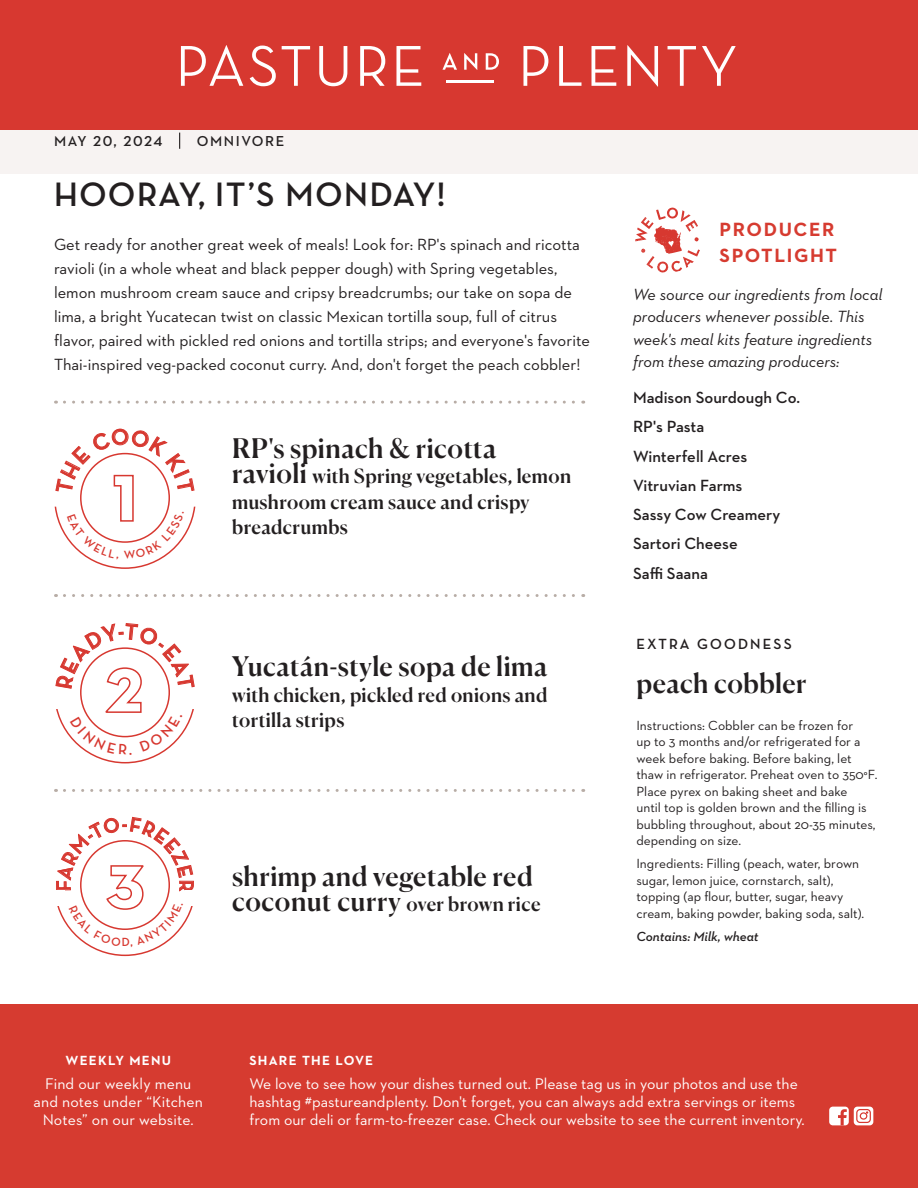
<style>
.page{position:relative;width:918px;height:1188px;background:#fff}
.page>*{position:absolute;margin:0;border:0;box-sizing:border-box;transform-origin:0 0}
.t1{font:700 34.5px "Neutraface Display";letter-spacing:.05em;color:#231f20}
.t2{font:500 27px "Canela";letter-spacing:.015em;color:#231f20}
.t3{font:700 20.25px "Neutraface Display";color:#d73830}
.t4{font:500 19.5px/25.5px "Canela";letter-spacing:.015em;color:#231f20}
.t5{font:700 19.5px/25.5px "Neutraface 2 Text";letter-spacing:.08em;color:#d63b30}
.description-centered{font:16.5px/24px "Neutraface 2 Text";color:#231f20}
.t6{font:italic 16.5px/22.5px "Neutraface 2 Text";color:#231f20}
.t7{font:600 16.5px "Neutraface 2 Text";color:#231f20}
.t8{font:15.75px/18px "Neutraface 2 Text";color:#fff}
.t9{font:700 15px "Neutraface Display";letter-spacing:.145em;color:#231f20}
.t10{font:600 14.7px "Neutraface 2 Text";letter-spacing:.11em;color:#231f20}
.t11{font:13.5px/16.5px "Neutraface 2 Text";color:#231f20}
.t12{font:700 13.5px "Neutraface 2 Text";letter-spacing:.09em;color:#fff}
.t13{font:italic 600 13.5px "Neutraface 2 Text";color:#231f20}
.s1{font-size:27px}
</style>
<div class="page">
<div style="left:0;top:129px;width:918px;height:45px;background:#f7f3f2"></div>
<div style="left:0;top:1004px;width:918px;height:184px;background:#d63b30"></div>
<div style="left:0;top:0;width:918px;height:130px;background:#d73830"></div>
<hr style="left:446px;top:80px;width:48px;height:2px;background:#fff">
<svg style="left:181px;top:45px;width:62px;height:41px"></svg>
<svg style="left:250px;top:46px;width:26px;height:40px"></svg>
<svg style="left:282px;top:46px;width:28px;height:40px"></svg>
<svg style="left:319px;top:46px;width:28px;height:40px"></svg>
<svg style="left:360px;top:46px;width:25px;height:40px"></svg>
<svg style="left:396px;top:46px;width:25px;height:40px"></svg>
<svg style="left:442px;top:53px;width:15px;height:17px"></svg>
<svg style="left:464px;top:53px;width:13px;height:17px"></svg>
<svg style="left:486px;top:53px;width:13px;height:17px"></svg>
<svg style="left:523px;top:46px;width:25px;height:40px"></svg>
<svg style="left:559px;top:46px;width:22px;height:40px"></svg>
<svg style="left:592px;top:46px;width:24px;height:40px"></svg>
<svg style="left:627px;top:45px;width:31px;height:42px"></svg>
<svg style="left:668px;top:46px;width:28px;height:40px"></svg>
<svg style="left:702px;top:46px;width:34px;height:40px"></svg>
<svg style="left:64px;top:401px;width:520px;height:3px"></svg>
<svg style="left:64px;top:594px;width:520px;height:3px"></svg>
<svg style="left:64px;top:789px;width:520px;height:3px"></svg>
<svg style="left:635px;top:207px;width:65px;height:66px"></svg>
<div style="left:829px;top:1107px;width:20px;height:18px;background:#fff;border-radius:4px"></div>
<svg style="left:838px;top:1109px;width:9px;height:16px"></svg>
<div style="left:854px;top:1107px;width:19px;height:18px;background:#fff;border-radius:4px"></div>
<svg style="left:857px;top:1110px;width:13px;height:12px"></svg>
<div style="left:856px;top:1109px;width:15px;height:14px;border:1px solid #d73830;border-radius:3px"></div>
<div style="left:860px;top:1113px;width:7px;height:6px;background:#fff;border-radius:50%"></div>
<div style="left:860px;top:1112px;width:7px;height:8px;border:1px solid #d73830;border-radius:50%"></div>
<svg style="left:179px;top:133px;width:1px;height:16px"></svg>
<svg style="left:55px;top:428px;width:140px;height:141px"></svg>
<svg style="left:55px;top:623px;width:140px;height:140px"></svg>
<svg style="left:56px;top:817px;width:138px;height:139px"></svg>
<p class="t10" style="left:54px;top:132px;width:110px">MAY 20, 2024</p>
<p class="t10" style="left:197px;top:132px;width:89px">OMNIVORE</p>
<p class="t1" style="left:54px;top:175px;width:393px">HOORAY, IT’S MONDAY!</p>
<p class="description-centered" style="left:54px;top:232px;width:537px">Get ready for another great week of meals! Look for: RP's spinach and ricotta ravioli (in a whole wheat and black pepper dough) with Spring vegetables, lemon mushroom cream sauce and cripsy breadcrumbs; our take on sopa de lima, a bright Yucatecan twist on classic Mexican tortilla soup, full of citrus flavor, paired with pickled red onions and tortilla strips; and everyone's favorite Thai-inspired veg-packed coconut curry. And, don't forget the peach cobbler!</p>
<p class="t2" style="left:232px;top:427px;width:266px">RP's spinach &amp; ricotta</p>
<p class="t4" style="left:232px;top:462px;width:341px"><span class="s1">ravioli</span> with Spring vegetables, lemon mushroom cream sauce and crispy breadcrumbs</p>
<p class="t3" style="left:122px;top:813px;width:7px">-</p>
<p class="t2" style="left:232px;top:645px;width:317px">Yucatán-style sopa de lima</p>
<p class="t4" style="left:232px;top:680px;width:317px">with chicken, pickled red onions and tortilla strips</p>
<p class="t3" style="left:198px;top:880px;width:40px;rotate:90deg">RRR</p>
<p class="t2" style="left:232px;top:855px;width:302px">shrimp and vegetable red</p>
<p class="t4" style="left:232px;top:890px;width:310px"><span class="s1">coconut curry</span> over brown rice</p>
<p class="t5" style="left:720px;top:216px;width:119px">PRODUCER<br>SPOTLIGHT</p>
<p class="t6" style="left:633px;top:282px;width:251px">We source our ingredients from local producers whenever possible. This week's meal kits feature ingredients from these amazing producers:</p>
<p class="t7" style="left:633px;top:387px;width:168px">Madison Sourdough Co.</p>
<p class="t7" style="left:633px;top:416px;width:73px">RP's Pasta</p>
<p class="t7" style="left:633px;top:446px;width:116px">Winterfell Acres</p>
<p class="t7" style="left:633px;top:475px;width:111px">Vitruvian Farms</p>
<p class="t7" style="left:633px;top:504px;width:149px">Sassy Cow Creamery</p>
<p class="t7" style="left:633px;top:533px;width:106px">Sartori Cheese</p>
<p class="t7" style="left:633px;top:563px;width:76px">Saffi Saana</p>
<p class="t9" style="left:636px;top:636px;width:157px">EXTRA GOODNESS</p>
<p class="t2" style="left:636px;top:662px;width:172px">peach cobbler</p>
<p class="t11" style="left:636px;top:717px;width:243px">Instructions: Cobbler can be frozen for<br>up to 3 months and/or refrigerated for a week before baking. Before baking, let thaw in refrigerator. Preheat oven to 350°F.<br>Place pyrex on baking sheet and bake<br>until top is golden brown and the filling is bubbling throughout, about 20-35 minutes, depending on size.</p>
<p class="t11" style="left:636px;top:855px;width:229px">Ingredients: Filling (peach, water, brown sugar, lemon juice, cornstarch, salt), topping (ap flour, butter, sugar, heavy cream, baking powder, baking soda, salt).</p>
<p class="t13" style="left:636px;top:928px;width:124px">Contains: Milk, wheat</p>
<p class="t12" style="left:66px;top:1051px;width:107px">WEEKLY MENU</p>
<p class="t8" style="left:34px;top:1075px;width:171px;text-align:center">Find our weekly menu and notes under “Kitchen<br>Notes” on our website.</p>
<p class="t12" style="left:249px;top:1051px;width:125px">SHARE THE LOVE</p>
<p class="t8" style="left:249px;top:1075px;width:557px">We love to see how your dishes turned out. Please tag us in your photos and use the hashtag #pastureandplenty. Don't forget, you can always add extra servings or items from our deli or farm-to-freezer case. Check our website to see the current inventory.</p>
</div>
